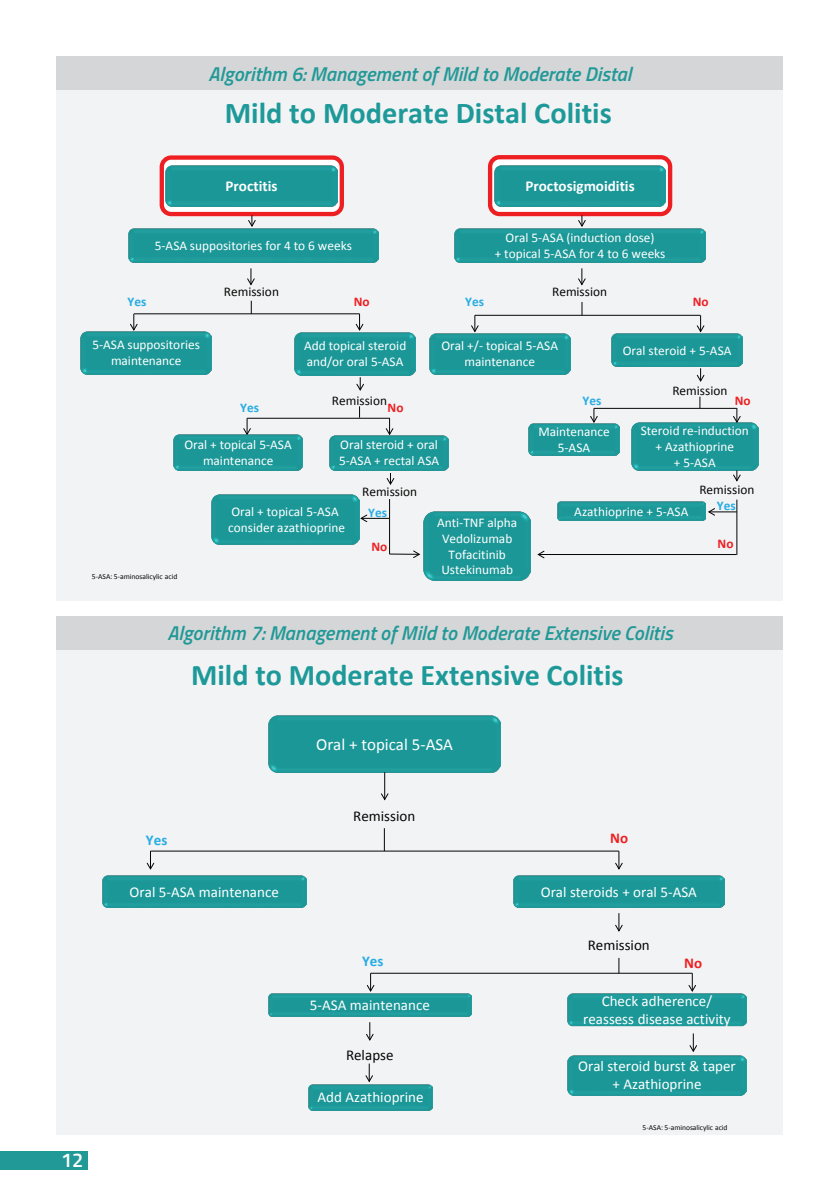
<style>
.page{position:relative;width:840px;height:1191px;background:#fff}
.page>*{position:absolute;margin:0;border:0;box-sizing:border-box;transform-origin:0 0}
.t1{font:700 30.4px "Calibri";color:#1e9999}
.t2{font:700 30.2px "Calibri";color:#1e9999}
.t3{font:italic 600 20px "Titillium";color:#219997}
.t4{font:600 20px "Titillium";color:#fff}
.t5{font:17px "Calibri";color:#fff}
.t6{font:700 15.2px "Calibri";color:#fff}
.t7{font:15px/18px "Calibri";color:#fff;text-align:center}
.t8{font:15px "Calibri";color:#040503}
.t9{font:700 15px "Calibri";color:#27ade3}
.t10{font:700 15px "Calibri";color:#ee1f23}
.t11{font:13.2px/16px "Calibri";color:#fff;text-align:center}
.t12{font:13.2px "Calibri";color:#040503}
.t13{font:700 13.2px "Calibri";color:#27ade3}
.t14{font:700 13.2px "Calibri";color:#ee1f23}
.t15{font:7.6px "Calibri";letter-spacing:-.005em;color:#040503}
</style>
<div class="page">
<div style="left:0;top:1151px;width:88px;height:18px;background:#219997"></div>
<div style="left:57px;top:62px;width:725px;height:539px;background:#f2f3f4"></div>
<div style="left:57px;top:57px;width:725px;height:33px;background:#d5d6d8"></div>
<svg style="left:487px;top:155px;width:185px;height:61px"></svg>
<svg style="left:159px;top:155px;width:185px;height:61px"></svg>
<div style="left:166px;top:166px;width:171px;height:40px;background:#1c9797"></div>
<svg style="left:247px;top:215px;width:9px;height:12px"></svg>
<div style="left:128px;top:228px;width:250px;height:35px;background:#1c9797"></div>
<svg style="left:247px;top:268px;width:8px;height:18px"></svg>
<svg style="left:251px;top:301px;width:1px;height:12px"></svg>
<svg style="left:130px;top:314px;width:8px;height:17px"></svg>
<svg style="left:355px;top:314px;width:9px;height:17px"></svg>
<div style="left:81px;top:331px;width:130px;height:43px;background:#1c9797"></div>
<div style="left:294px;top:332px;width:121px;height:44px;background:#1c9797"></div>
<svg style="left:356px;top:377px;width:8px;height:14px"></svg>
<svg style="left:359px;top:406px;width:1px;height:12px"></svg>
<hr style="left:247px;top:418px;width:143px;height:1px;background:#040503">
<hr style="left:134px;top:313px;width:225px;height:1px;background:#040503">
<svg style="left:242px;top:418px;width:9px;height:17px"></svg>
<svg style="left:385px;top:418px;width:9px;height:17px"></svg>
<div style="left:173px;top:435px;width:130px;height:35px;background:#1c9797"></div>
<div style="left:329px;top:435px;width:119px;height:35px;background:#1c9797"></div>
<hr style="left:389px;top:499px;width:1px;height:55px;background:#040503">
<svg style="left:359px;top:514px;width:30px;height:9px"></svg>
<hr style="left:389px;top:553px;width:30px;height:2px;background:#040503">
<svg style="left:412px;top:550px;width:8px;height:8px"></svg>
<div style="left:211px;top:495px;width:148px;height:49px;background:#1c9797"></div>
<div style="left:494px;top:166px;width:171px;height:40px;background:#1c9797"></div>
<div style="left:454px;top:228px;width:251px;height:35px;background:#1c9797"></div>
<div style="left:429px;top:333px;width:141px;height:41px;background:#1c9797"></div>
<img style="left:611px;top:333px;width:131px;height:34px">
<div style="left:528px;top:423px;width:90px;height:32px;background:#1c9797"></div>
<div style="left:631px;top:423px;width:127px;height:47px;background:#1c9797"></div>
<div style="left:557px;top:502px;width:148px;height:19px;background:#1d9898"></div>
<div style="left:423px;top:511px;width:107px;height:69px;background:#1c9797"></div>
<svg style="left:581px;top:302px;width:1px;height:13px"></svg>
<hr style="left:474px;top:315px;width:226px;height:1px;background:#040503">
<svg style="left:471px;top:315px;width:8px;height:18px"></svg>
<svg style="left:695px;top:315px;width:9px;height:18px"></svg>
<svg style="left:696px;top:368px;width:8px;height:14px"></svg>
<hr style="left:593px;top:408px;width:143px;height:1px;background:#040503">
<svg style="left:732px;top:408px;width:9px;height:16px"></svg>
<svg style="left:589px;top:408px;width:9px;height:16px"></svg>
<svg style="left:732px;top:470px;width:9px;height:12px"></svg>
<hr style="left:736px;top:499px;width:1px;height:56px;background:#040503">
<svg style="left:708px;top:508px;width:28px;height:8px"></svg>
<hr style="left:538px;top:554px;width:198px;height:1px;background:#040503">
<svg style="left:537px;top:550px;width:8px;height:9px"></svg>
<svg style="left:386px;top:473px;width:9px;height:12px"></svg>
<svg style="left:577px;top:215px;width:9px;height:12px"></svg>
<svg style="left:578px;top:268px;width:8px;height:18px"></svg>
<div style="left:57px;top:621px;width:725px;height:513px;background:#f2f3f4"></div>
<div style="left:57px;top:616px;width:725px;height:33px;background:#d5d6d8"></div>
<div style="left:268px;top:715px;width:232px;height:57px;background:#1c9797"></div>
<svg style="left:380px;top:772px;width:9px;height:29px"></svg>
<svg style="left:383px;top:828px;width:1px;height:22px"></svg>
<hr style="left:150px;top:850px;width:468px;height:1px;background:#040503">
<svg style="left:146px;top:851px;width:9px;height:19px"></svg>
<svg style="left:614px;top:851px;width:9px;height:19px"></svg>
<div style="left:102px;top:875px;width:204px;height:32px;background:#1c9797"></div>
<div style="left:513px;top:875px;width:211px;height:32px;background:#1c9797"></div>
<svg style="left:615px;top:913px;width:8px;height:19px"></svg>
<svg style="left:618px;top:958px;width:1px;height:14px"></svg>
<hr style="left:370px;top:972px;width:322px;height:1px;background:#040503">
<svg style="left:366px;top:973px;width:9px;height:19px"></svg>
<svg style="left:687px;top:973px;width:9px;height:19px"></svg>
<div style="left:268px;top:993px;width:203px;height:23px;background:#1c9797"></div>
<svg style="left:366px;top:1022px;width:8px;height:19px"></svg>
<svg style="left:365px;top:1063px;width:8px;height:20px"></svg>
<div style="left:308px;top:1084px;width:124px;height:26px;background:#1c9797"></div>
<div style="left:567px;top:993px;width:178px;height:33px;background:#1c9797"></div>
<svg style="left:689px;top:1033px;width:8px;height:19px"></svg>
<div style="left:567px;top:1055px;width:178px;height:40px;background:#1c9797"></div>
<h3 class="t3" style="left:208px;top:59px;width:424px">Algorithm 6: Management of Mild to Moderate Distal</h3>
<h1 class="t1" style="left:224px;top:94px;width:388px">Mild to Moderate Distal Colitis</h1>
<p class="t6" style="left:225px;top:177px;width:53px">Proctitis</p>
<p class="t11" style="left:155px;top:237px;width:198px">5-ASA suppositories for 4 to 6 weeks</p>
<p class="t12" style="left:224px;top:283px;width:57px">Remission</p>
<p class="t6" style="left:525px;top:177px;width:111px">Proctosigmoiditis</p>
<p class="t11" style="left:494px;top:229px;width:172px">Oral 5-ASA (induction dose)<br>+ topical 5-ASA for 4 to 6 weeks</p>
<p class="t12" style="left:552px;top:283px;width:57px">Remission</p>
<p class="t13" style="left:127px;top:294px;width:20px">Yes</p>
<p class="t14" style="left:353px;top:294px;width:17px">No</p>
<p class="t11" style="left:92px;top:336px;width:109px">5-ASA suppositories maintenance</p>
<p class="t11" style="left:304px;top:337px;width:104px;text-align:left">Add topical steroid and/or oral 5-ASA</p>
<p class="t12" style="left:332px;top:392px;width:57px">Remission</p>
<p class="t13" style="left:240px;top:399px;width:20px">Yes</p>
<p class="t14" style="left:387px;top:399px;width:17px">No</p>
<p class="t11" style="left:184px;top:436px;width:109px">Oral + topical 5-ASA maintenance</p>
<p class="t11" style="left:339px;top:436px;width:102px;text-align:left">Oral steroid + oral<br>5-ASA + rectal ASA</p>
<p class="t12" style="left:362px;top:483px;width:57px">Remission</p>
<p class="t13" style="left:368px;top:504px;width:20px">Yes</p>
<p class="t14" style="left:371px;top:538px;width:17px">No</p>
<p class="t13" style="left:465px;top:294px;width:20px">Yes</p>
<p class="t14" style="left:692px;top:294px;width:17px">No</p>
<p class="t11" style="left:441px;top:337px;width:118px">Oral +/- topical 5-ASA maintenance</p>
<p class="t11" style="left:622px;top:341px;width:110px">Oral steroid + 5-ASA</p>
<p class="t12" style="left:672px;top:382px;width:57px">Remission</p>
<p class="t13" style="left:582px;top:392px;width:20px">Yes</p>
<p class="t14" style="left:734px;top:392px;width:17px">No</p>
<p class="t11" style="left:538px;top:423px;width:73px">Maintenance<br>5-ASA</p>
<p class="t11" style="left:640px;top:422px;width:110px">Steroid re-induction + Azathioprine<br>+ 5-ASA</p>
<p class="t11" style="left:574px;top:503px;width:116px">Azathioprine + 5-ASA</p>
<p class="t12" style="left:699px;top:481px;width:57px">Remission</p>
<p class="t13" style="left:716px;top:497px;width:20px">Yes</p>
<p class="t14" style="left:717px;top:535px;width:17px">No</p>
<p class="t11" style="left:228px;top:503px;width:118px;text-align:left">Oral + topical 5-ASA consider azathioprine</p>
<p class="t11" style="left:437px;top:513px;width:81px">Anti-TNF alpha<br>Vedolizumab<br>Tofacitinib<br>Ustekinumab</p>
<p class="t15" style="left:92px;top:572px;width:87px">5-ASA: 5-aminosalicylic acid</p>
<h3 class="t3" style="left:167px;top:618px;width:506px">Algorithm 7: Management of Mild to Moderate Extensive Colitis</h3>
<h2 class="t2" style="left:191px;top:656px;width:433px">Mild to Moderate Extensive Colitis</h2>
<p class="t5" style="left:316px;top:733px;width:138px">Oral + topical 5-ASA</p>
<h3 class="t4" style="left:61px;top:1145px;width:24px">12</h3>
<p class="t8" style="left:353px;top:806px;width:63px">Remission</p>
<p class="t9" style="left:146px;top:831px;width:23px">Yes</p>
<p class="t10" style="left:610px;top:829px;width:19px">No</p>
<p class="t7" style="left:130px;top:881px;width:151px">Oral 5-ASA maintenance</p>
<p class="t7" style="left:540px;top:881px;width:158px">Oral steroids + oral 5-ASA</p>
<p class="t8" style="left:587px;top:936px;width:63px">Remission</p>
<p class="t9" style="left:362px;top:951px;width:23px">Yes</p>
<p class="t10" style="left:684px;top:953px;width:19px">No</p>
<p class="t7" style="left:310px;top:995px;width:121px">5-ASA maintenance</p>
<p class="t8" style="left:346px;top:1046px;width:49px">Relapse</p>
<p class="t7" style="left:317px;top:1087px;width:107px">Add Azathioprine</p>
<p class="t15" style="left:642px;top:1122px;width:86px">5-ASA: 5-aminosalicylic acid</p>
<p class="t7" style="left:583px;top:991px;width:149px">Check adherence/ reassess disease activity</p>
<p class="t7" style="left:578px;top:1056px;width:159px">Oral steroid burst &amp; taper + Azathioprine</p>
</div>
